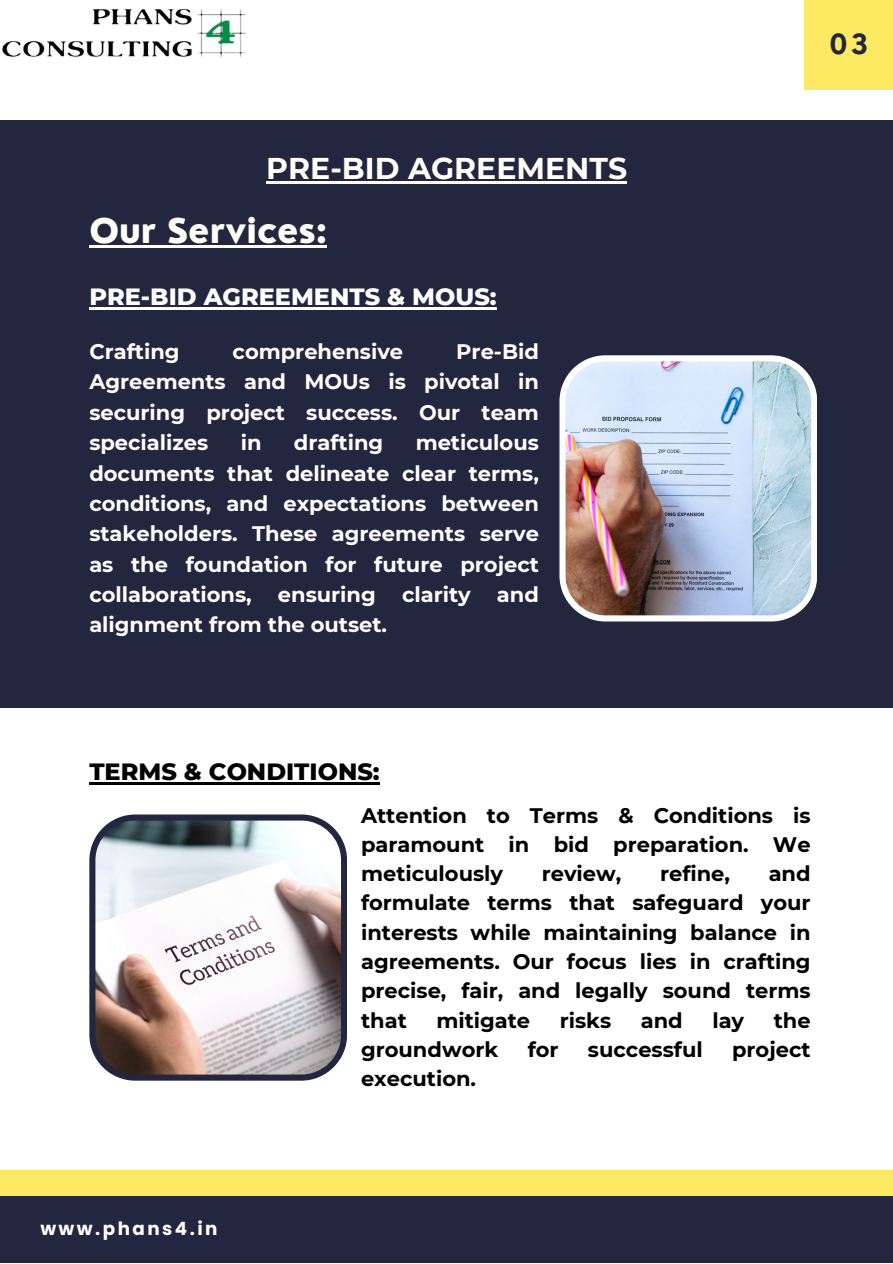
<style>
.page{position:relative;width:893px;height:1264px;background:#fff}
.page>*{position:absolute;margin:0;border:0;box-sizing:border-box;transform-origin:0 0}
.t1{font:800 33px "Nourd";color:#fffef7}
.t2{font:700 30px "Montserrat";color:#fffef7}
.t3{font:700 27px "Nourd";color:#22263e}
.t4{font:800 24px "Montserrat";color:#fff}
.t5{font:800 24px "Montserrat";color:#000}
.t6{font:700 21px/30.3px "Montserrat";color:#fff;text-align:justify}
.t7{font:700 21px/29.2px "Montserrat";color:#000;text-align:justify}
.t8{font:700 18.3px "Poppins";letter-spacing:.135em;color:#fff}
</style>
<div class="page">
<div style="left:0;top:120px;width:892px;height:587px;background:#22263e"></div>
<div style="left:804px;top:0;width:88px;height:89px;background:#fde962"></div>
<img style="left:559px;top:355px;width:258px;height:266px">
<img style="left:89px;top:814px;width:258px;height:266px">
<div style="left:0;top:1195px;width:892px;height:68px;background:#22263e"></div>
<div style="left:0;top:1169px;width:892px;height:26px;background:#fde962"></div>
<img style="left:1px;top:8px;width:245px;height:49px">
<hr style="left:89px;top:245px;width:238px;height:2px;background:#fffef7">
<hr style="left:89px;top:307px;width:407px;height:2px;background:#fff">
<hr style="left:89px;top:782px;width:290px;height:2px;background:#000">
<hr style="left:266px;top:181px;width:361px;height:2px;background:#fffef7">
<p class="t2" style="left:266px;top:150px;width:362px">PRE-BID AGREEMENTS</p>
<p class="t1" style="left:89px;top:210px;width:239px">Our Services:</p>
<p class="t4" style="left:89px;top:282px;width:409px">PRE-BID AGREEMENTS &amp; MOUS:</p>
<p class="t6" style="left:89px;top:336px;width:92px">Crafting</p>
<p class="t6" style="left:232px;top:336px;width:172px">comprehensive</p>
<p class="t6" style="left:89px;top:336px;width:451px;text-indent:367px">Pre-Bid Agreements and MOUs is pivotal in securing project success. Our team specializes</p>
<p class="t6" style="left:89px;top:427px;width:451px;text-indent:326px">meticulous documents that delineate clear terms, conditions, and expectations between stakeholders. These agreements serve as the foundation for future project collaborations, ensuring clarity and alignment from the outset.</p>
<p class="t6" style="left:241px;top:427px;width:22px">in</p>
<p class="t6" style="left:294px;top:427px;width:91px">drafting</p>
<p class="t3" style="left:829px;top:27px;width:41px">03</p>
<p class="t5" style="left:89px;top:756px;width:292px">TERMS &amp; CONDITIONS:</p>
<p class="t7" style="left:361px;top:800px;width:451px">Attention to Terms &amp; Conditions is paramount in bid preparation. We meticulously</p>
<p class="t7" style="left:541px;top:859px;width:81px">review,</p>
<p class="t7" style="left:660px;top:859px;width:71px">refine,</p>
<p class="t7" style="left:361px;top:859px;width:451px;text-indent:407px">and formulate terms that safeguard your interests while maintaining balance in agreements. Our focus lies in crafting precise, fair, and legally sound terms that</p>
<p class="t7" style="left:436px;top:1005px;width:95px">mitigate</p>
<p class="t7" style="left:559px;top:1005px;width:53px">risks</p>
<p class="t7" style="left:640px;top:1005px;width:43px">and</p>
<p class="t7" style="left:712px;top:1005px;width:33px">lay</p>
<p class="t7" style="left:773px;top:1005px;width:38px">the</p>
<p class="t7" style="left:361px;top:1034px;width:139px">groundwork</p>
<p class="t7" style="left:527px;top:1034px;width:32px">for</p>
<p class="t7" style="left:588px;top:1034px;width:116px">successful</p>
<p class="t7" style="left:732px;top:1034px;width:80px">project</p>
<p class="t7" style="left:361px;top:1063px;width:116px">execution.</p>
<p class="t8" style="left:40px;top:1215px;width:179px">www.phans4.in</p>
</div>
